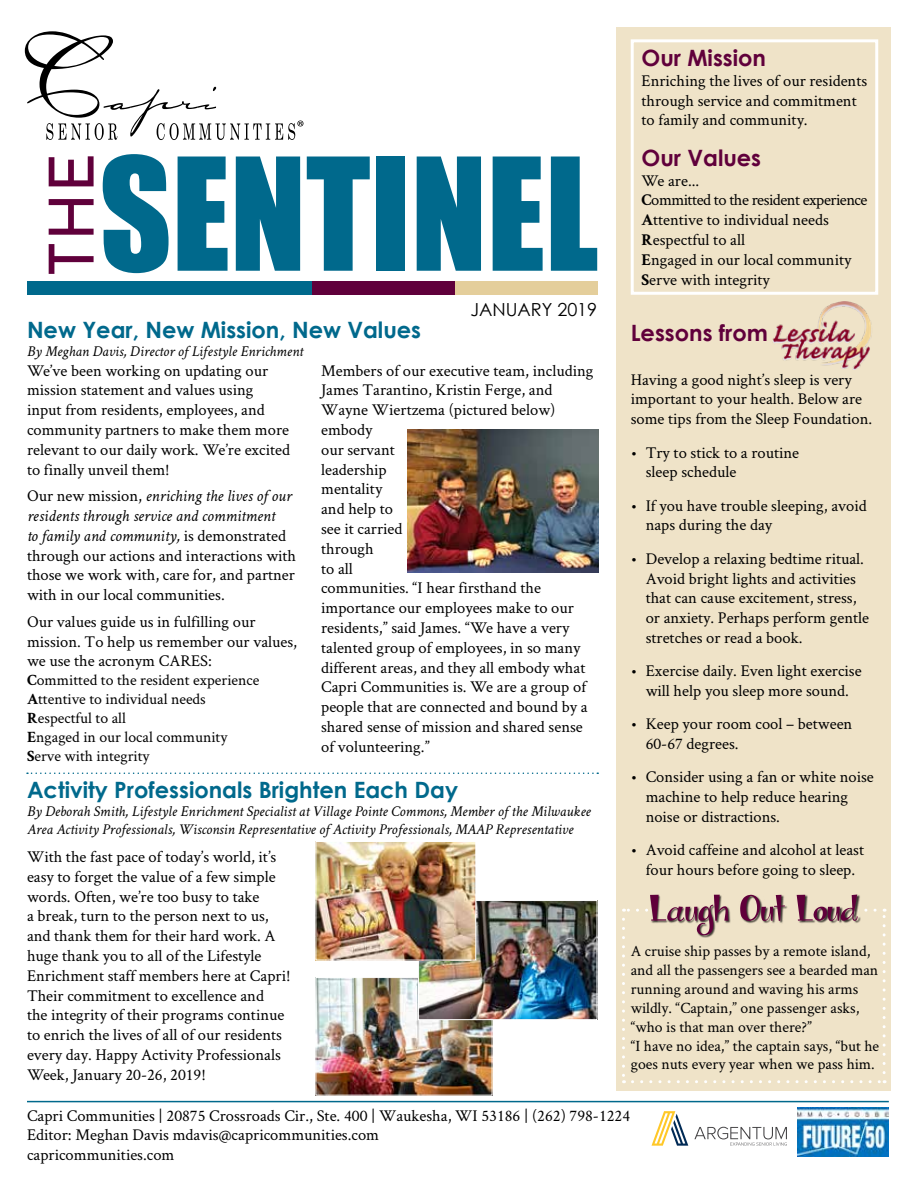
<style>
.page{position:relative;width:918px;height:1188px;background:#fff}
.page>*{position:absolute;margin:0;border:0;box-sizing:border-box;transform-origin:0 0}
.t1{font:144.45px "Impact";color:#00698c}
.t2{font:62.1px "Josefin Sans";color:#60003b}
.t3{font:700 22.5px "Century Gothic";color:#00698c}
.t4{font:700 22.5px "Century Gothic";color:#60003b}
.t5{font:18px "Century Gothic";color:#000}
.t6{font:16.5px/19.8px "Crimson Text";color:#000}
.t7{font:15.75px/18.9px "Crimson Text";color:#000}
.t8{font:italic 15px/18px "Crimson Text";color:#000}
.s1{font-style:italic}
.s2{font-weight:700}
</style>
<div class="page">
<div style="left:617px;top:27px;width:274px;height:1064px;background:#efe3c8"></div>
<div style="left:27px;top:281px;width:285px;height:14px;background:#00698c"></div>
<div style="left:312px;top:281px;width:143px;height:14px;background:#60003b"></div>
<div style="left:455px;top:281px;width:142px;height:14px;background:#e4ce9b"></div>
<svg style="left:25px;top:31px;width:278px;height:109px"></svg>
<hr style="left:27px;top:1101px;width:862px;height:1px;background:#00698c">
<div style="left:631px;top:39px;width:247px;height:256px;border:3px solid #fff"></div>
<svg style="left:27px;top:773px;width:571px;height:1px"></svg>
<img style="left:408px;top:429px;width:190px;height:143px">
<svg style="left:651px;top:1111px;width:37px;height:35px"></svg>
<svg style="left:694px;top:1127px;width:93px;height:19px"></svg>
<img style="left:797px;top:1108px;width:92px;height:48px">
<img style="left:772px;top:301px;width:100px;height:68px">
<img style="left:318px;top:979px;width:172px;height:115px">
<div style="left:316px;top:977px;width:176px;height:119px;border:1px solid #fff"></div>
<img style="left:420px;top:902px;width:175px;height:116px">
<div style="left:418px;top:900px;width:179px;height:120px;border:1px solid #fff"></div>
<img style="left:318px;top:843px;width:156px;height:115px">
<div style="left:316px;top:841px;width:160px;height:119px;border:1px solid #fff"></div>
<div style="left:650px;top:894px;width:210px;height:44px;background:#000;opacity:.75"></div>
<svg style="left:622px;top:895px;width:264px;height:188px"></svg>
<h2 class="t2" style="left:20px;top:277px;width:126px;rotate:-90deg">THE</h2>
<h1 class="t1" style="left:99px;top:102px;width:501px">SENTINEL</h1>
<p class="t5" style="left:470px;top:297px;width:128px">JANUARY 2019</p>
<h3 class="t3" style="left:27px;top:313px;width:396px">New Year, New Mission, New Values</h3>
<p class="t8" style="left:27px;top:342px;width:278px">By Meghan Davis, Director of Lifestyle Enrichment</p>
<p class="t6" style="left:27px;top:360px;width:265px">We’ve been working on updating our mission statement and values using input from residents, employees, and community partners to make them more relevant to our daily work. We’re excited to finally unveil them!</p>
<p class="t6" style="left:27px;top:485px;width:271px">Our new mission, <span class="s1">enriching the lives of our residents through service and commitment<br>to family and community,</span> is demonstrated through our actions and interactions with those we work with, care for, and partner with in our local communities.</p>
<p class="t6" style="left:27px;top:611px;width:272px">Our values guide us in fulfilling our mission. To help us remember our values, we use the acronym CARES:</p>
<p class="t7" style="left:27px;top:670px;width:234px"><span class="s2">C</span>ommitted to the resident experience<br><span class="s2">A</span>ttentive to individual needs<br><span class="s2">R</span>espectful to all<br><span class="s2">E</span>ngaged in our local community<br><span class="s2">S</span>erve with integrity</p>
<p class="t6" style="left:321px;top:360px;width:274px">Members of our executive team, including<br>James Tarantino, Kristin Ferge, and<br>Wayne Wiertzema (pictured below) embody<br>our servant<br>leadership<br>mentality<br>and help to<br>see it carried<br>through<br>to all<br>communities. “I hear firsthand the importance our employees make to our residents,” said James. “We have a very talented group of employees, in so many different areas, and they all embody what<br>Capri Communities is. We are a group of people that are connected and bound by a shared sense of mission and shared sense of volunteering.”</p>
<h3 class="t3" style="left:27px;top:773px;width:433px">Activity Professionals Brighten Each Day</h3>
<p class="t8" style="left:27px;top:803px;width:565px">By Deborah Smith, Lifestyle Enrichment Specialist at Village Pointe Commons, Member of the Milwaukee<br>Area Activity Professionals, Wisconsin Representative of Activity Professionals, MAAP Representative</p>
<p class="t6" style="left:27px;top:846px;width:265px">With the fast pace of today’s world, it’s easy to forget the value of a few simple words. Often, we’re too busy to take<br>a break, turn to the person next to us, and thank them for their hard work. A huge thank you to all of the Lifestyle Enrichment staff members here at Capri!<br>Their commitment to excellence and<br>the integrity of their programs continue to enrich the lives of all of our residents every day. Happy Activity Professionals Week, January 20-26, 2019!</p>
<h3 class="t4" style="left:642px;top:41px;width:126px">Our Mission</h3>
<p class="t6" style="left:642px;top:70px;width:227px">Enriching the lives of our residents through service and commitment to family and community.</p>
<h3 class="t4" style="left:642px;top:141px;width:121px">Our Values</h3>
<p class="t6" style="left:642px;top:170px;width:228px">We are...<br><span class="s2">C</span>ommitted to the resident experience<br><span class="s2">A</span>ttentive to individual needs<br><span class="s2">R</span>espectful to all<br><span class="s2">E</span>ngaged in our local community<br><span class="s2">S</span>erve with integrity</p>
<h3 class="t4" style="left:631px;top:315px;width:139px">Lessons from</h3>
<p class="t6" style="left:631px;top:369px;width:243px">Having a good night’s sleep is very important to your health. Below are some tips from the Sleep Foundation.</p>
<p class="t6" style="left:646px;top:442px;width:155px;text-indent:-15px">• Try to stick to a routine sleep schedule</p>
<p class="t6" style="left:646px;top:495px;width:223px;text-indent:-15px">• If you have trouble sleeping, avoid naps during the day</p>
<p class="t6" style="left:646px;top:548px;width:225px;text-indent:-15px">• Develop a relaxing bedtime ritual.<br>Avoid bright lights and activities that can cause excitement, stress, or anxiety. Perhaps perform gentle stretches or read a book.</p>
<p class="t6" style="left:631px;top:660px;width:232px;text-align:center">• Exercise daily. Even light exercise will help you sleep more sound.</p>
<p class="t6" style="left:646px;top:714px;width:208px;text-indent:-15px">• Keep your room cool – between<br>60-67 degrees.</p>
<p class="t6" style="left:646px;top:767px;width:230px;text-indent:-15px">• Consider using a fan or white noise machine to help reduce hearing noise or distractions.</p>
<p class="t6" style="left:631px;top:840px;width:235px;text-align:center">• Avoid caffeine and alcohol at least four hours before going to sleep.</p>
<p class="t7" style="left:631px;top:941px;width:250px">A cruise ship passes by a remote island, and all the passengers see a bearded man running around and waving his arms wildly. “Captain,” one passenger asks, “who is that man over there?”<br>“I have no idea,” the captain says, “but he goes nuts every year when we pass him.</p>
<p class="t6" style="left:27px;top:1105px;width:605px">Capri Communities | 20875 Crossroads Cir., Ste. 400 | Waukesha, WI 53186 | (262) 798-1224<br>Editor: Meghan Davis mdavis@capricommunities.com<br>capricommunities.com</p>
</div>
